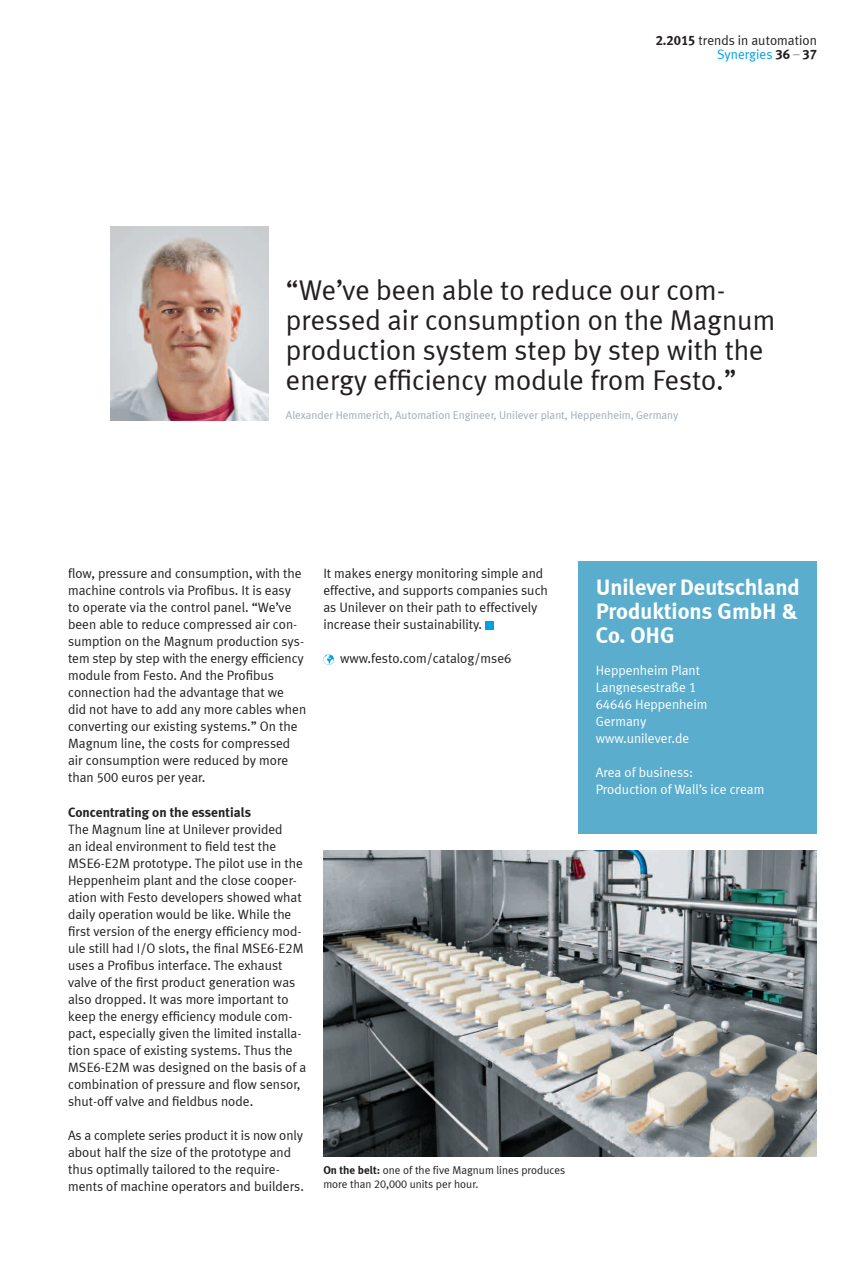
<style>
.page{position:relative;width:868px;height:1263px;background:#fff}
.page>*{position:absolute;margin:0;border:0;box-sizing:border-box;transform-origin:0 0}
.t1{font:28.5px/30px "Meta Plus LF";color:#231f20}
.t2{font:700 22.5px/24px "Meta Plus LF";letter-spacing:-.005em;color:#fff;text-align:justify}
.t3{font:13.5px/17px "Meta Plus LF";color:#231f20}
.t4{font:13.5px/17px "Meta Plus LF";color:#fff}
.t5{font:700 13.5px "Meta Plus LF";color:#231f20}
.t6{font:11.25px "Meta Plus LF";color:#9dacb5}
.t7{font:11.25px/14.2px "Meta Plus LF";color:#231f20}
.t8{font:700 4.05px "Meta Plus LF";color:#231f20;scale:3.33 1}
.s1{font-weight:700}
.s2{color:#00a1e3}
</style>
<div class="page">
<img style="left:111px;top:226px;width:157px;height:194px">
<div style="left:578px;top:561px;width:238px;height:272px;background:#5aadcd"></div>
<img style="left:323px;top:850px;width:493px;height:307px">
<div style="left:485px;top:621px;width:9px;height:8px;background:#00a1e3"></div>
<svg style="left:323px;top:654px;width:11px;height:11px"></svg>
<p class="t3" style="left:717px;top:33px;width:101px;line-height:14px;text-indent:-61px"><span class="s1">2.2015</span> trends in automation<br><span class="s2">Synergies</span> <span class="s1">36</span></p>
<p class="t8" style="left:793px;top:52px;width:3px">–</p>
<p class="t5" style="left:802px;top:45px;width:16px">37</p>
<h1 class="t1" style="left:286px;top:275px;width:490px">“We’ve been able to reduce our com&shy;pressed air consumption on the Magnum production system step by step with the energy efficiency module from Festo.”</h1>
<p class="t6" style="left:286px;top:408px;width:394px">Alexander Hemmerich, Automation Engineer, Unilever plant, Heppenheim, Germany</p>
<p class="t3" style="left:68px;top:565px;width:239px">flow, pressure and consumption, with the machine controls via Profibus. It is easy<br>to operate via the control panel. “We’ve been able to reduce compressed air con&shy;sumption on the Magnum production sys&shy;tem step by step with the energy efficiency module from Festo. And the Profibus connection had the advantage that we<br>did not have to add any more cables when converting our existing systems.” On the Magnum line, the costs for compressed air consumption were reduced by more than 500 euros per year.</p>
<p class="t5" style="left:68px;top:803px;width:184px">Concentrating on the essentials</p>
<p class="t3" style="left:68px;top:820px;width:240px">The Magnum line at Unilever provided<br>an ideal environment to field test the MSE6-E2M prototype. The pilot use in the Heppenheim plant and the close cooper&shy;ation with Festo developers showed what daily operation would be like. While the first version of the energy efficiency mod&shy;ule still had I/O slots, the final MSE6-E2M uses a Profibus interface. The exhaust valve of the first product generation was also dropped. It was more important to keep the energy efficiency module com&shy;pact, especially given the limited installa&shy;tion space of existing systems. Thus the MSE6-E2M was designed on the basis of a combination of pressure and flow sensor, shut-off valve and fieldbus node.</p>
<p class="t3" style="left:68px;top:1126px;width:237px">As a complete series product it is now only about half the size of the prototype and thus optimally tailored to the require&shy;ments of machine operators and builders.</p>
<p class="t3" style="left:323px;top:565px;width:226px">It makes energy monitoring simple and effective, and supports companies such as Unilever on their path to effectively increase their sustainability.</p>
<p class="t3" style="left:340px;top:650px;width:173px">www.festo.com/catalog/mse6</p>
<p class="t7" style="left:323px;top:1162px;width:243px"><span class="s1">On the belt:</span> one of the five Magnum lines produces more than 20,000 units per hour.</p>
<h2 class="t2" style="left:595px;top:575px;width:206px">Unilever Deutschland Produktions GmbH &amp; Co. OHG</h2>
<p class="t4" style="left:595px;top:662px;width:113px">Heppenheim Plant<br>Langnesestraße 1<br>64646 Heppenheim<br>Germany www.unilever.de</p>
<p class="t4" style="left:595px;top:764px;width:170px">Area of business:<br>Production of Wall’s ice cream</p>
</div>
